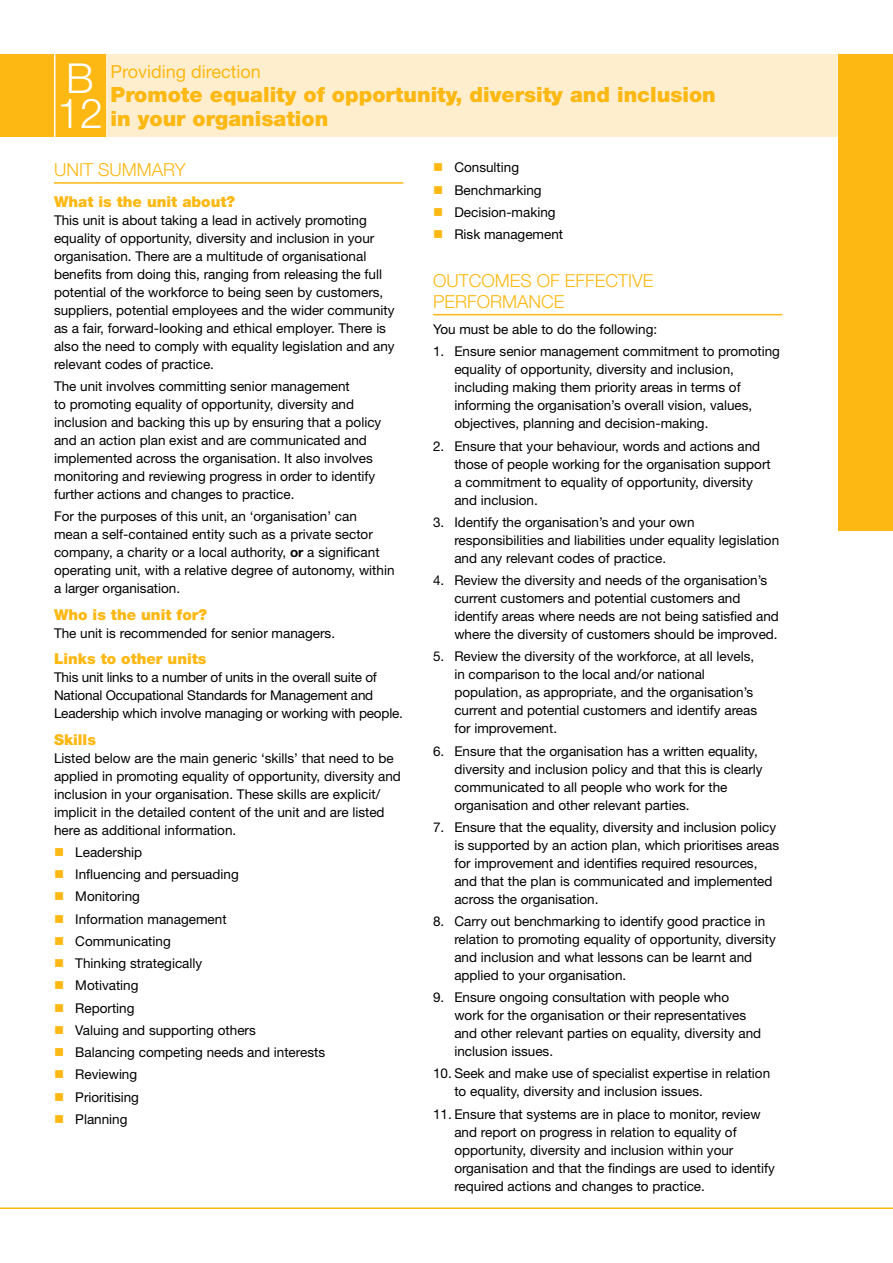
<style>
.page{position:relative;width:893px;height:1263px;background:#fff}
.page>*{position:absolute;margin:0;border:0;box-sizing:border-box;transform-origin:0 0}
.t1{font:300 41.4px/35.1px "Helvetica Neue";color:#fff}
.t2{font:900 21px/24px "Helvetica Neue";color:#fdb813}
.t3{font:300 18px/21px "Helvetica Neue";color:#fdb813}
.t4{font:18px "Helvetica Neue";color:#fdb813}
.t5{font:900 15px "Helvetica Neue";color:#fdb813}
.t6{font:13.5px/18px "Helvetica Neue";color:#000}
.s1{font-weight:700}
</style>
<div class="page">
<hr style="left:0;top:1207px;width:893px;height:2px;background:#fdb813">
<div style="left:55px;top:54px;width:838px;height:82px;background:#ffeece"></div>
<div style="left:0;top:54px;width:105px;height:82px;background:#fdb813"></div>
<hr style="left:54px;top:53px;width:2px;height:85px;background:#fff">
<hr style="left:837px;top:53px;width:2px;height:85px;background:#fff">
<div style="left:839px;top:54px;width:54px;height:476px;background:#fdb813"></div>
<hr style="left:54px;top:182px;width:349px;height:2px;background:#fdb813">
<hr style="left:433px;top:314px;width:349px;height:1px;background:#fdb813">
<h1 class="t1" style="left:57px;top:59px;width:47px">B<br>12</h1>
<h3 class="t4" style="left:111px;top:61px;width:152px">Providing direction</h3>
<h2 class="t2" style="left:111px;top:82px;width:607px">Promote equality of opportunity, diversity and inclusion in your organisation</h2>
<h3 class="t3" style="left:54px;top:158px;width:133px">UNIT SUMMARY</h3>
<p class="t5" style="left:54px;top:192px;width:183px">What is the unit about?</p>
<p class="t6" style="left:54px;top:211px;width:342px">This unit is about taking a lead in actively promoting equality of opportunity, diversity and inclusion in your organisation. There are a multitude of organisational benefits from doing this, ranging from releasing the full potential of the workforce to being seen by customers, suppliers, potential employees and the wider community as a fair, forward-looking and ethical employer. There is also the need to comply with equality legislation and any relevant codes of practice.</p>
<p class="t6" style="left:54px;top:377px;width:329px">The unit involves committing senior management<br>to promoting equality of opportunity, diversity and inclusion and backing this up by ensuring that a policy and an action plan exist and are communicated and implemented across the organisation. It also involves monitoring and reviewing progress in order to identify further actions and changes to practice.</p>
<p class="t6" style="left:54px;top:507px;width:342px">For the purposes of this unit, an ‘organisation’ can<br>mean a self-contained entity such as a private sector company, a charity or a local authority, <span class="s1">or</span> a significant operating unit, with a relative degree of autonomy, within a larger organisation.</p>
<p class="t5" style="left:54px;top:605px;width:155px">Who is the unit for?</p>
<p class="t6" style="left:54px;top:624px;width:283px">The unit is recommended for senior managers.</p>
<p class="t5" style="left:54px;top:650px;width:154px">Links to other units</p>
<p class="t6" style="left:54px;top:668px;width:350px">This unit links to a number of units in the overall suite of<br>National Occupational Standards for Management and<br>Leadership which involve managing or working with people.</p>
<p class="t5" style="left:54px;top:730px;width:43px">Skills</p>
<p class="t6" style="left:54px;top:749px;width:348px">Listed below are the main generic ‘skills’ that need to be applied in promoting equality of opportunity, diversity and inclusion in your organisation. These skills are explicit/ implicit in the detailed content of the unit and are listed here as additional information.</p>
<p class="t6" style="left:75px;top:841px;width:251px;line-height:22.2px">Leadership<br>Influencing and persuading<br>Monitoring<br>Information management<br>Communicating<br>Thinking strategically<br>Motivating<br>Reporting<br>Valuing and supporting others<br>Balancing competing needs and interests<br>Reviewing<br>Prioritising<br>Planning</p>
<p class="t6" style="left:454px;top:156px;width:110px;line-height:22.2px">Consulting<br>Benchmarking<br>Decision-making<br>Risk management</p>
<h3 class="t3" style="left:433px;top:269px;width:222px">OUTCOMES OF EFFECTIVE<br>PERFORMANCE</h3>
<p class="t6" style="left:433px;top:320px;width:226px">You must be able to do the following:</p>
<p class="t6" style="left:454px;top:342px;width:327px;text-indent:-21px">1. Ensure senior management commitment to promoting equality of opportunity, diversity and inclusion, including making them priority areas in terms of informing the organisation’s overall vision, values, objectives, planning and decision-making.</p>
<p class="t6" style="left:454px;top:436px;width:318px;text-indent:-21px">2. Ensure that your behaviour, words and actions and those of people working for the organisation support a commitment to equality of opportunity, diversity and inclusion.</p>
<p class="t6" style="left:454px;top:513px;width:326px;text-indent:-21px">3. Identify the organisation’s and your own responsibilities and liabilities under equality legislation and any relevant codes of practice.</p>
<p class="t6" style="left:454px;top:571px;width:326px;text-indent:-21px">4. Review the diversity and needs of the organisation’s current customers and potential customers and identify areas where needs are not being satisfied and where the diversity of customers should be improved.</p>
<p class="t6" style="left:454px;top:647px;width:304px;text-indent:-21px">5. Review the diversity of the workforce, at all levels, in comparison to the local and/or national population, as appropriate, and the organisation’s current and potential customers and identify areas for improvement.</p>
<p class="t6" style="left:454px;top:741px;width:310px;text-indent:-21px">6. Ensure that the organisation has a written equality, diversity and inclusion policy and that this is clearly communicated to all people who work for the organisation and other relevant parties.</p>
<p class="t6" style="left:454px;top:818px;width:326px;text-indent:-21px">7. Ensure that the equality, diversity and inclusion policy is supported by an action plan, which prioritises areas for improvement and identifies required resources, and that the plan is communicated and implemented across the organisation.</p>
<p class="t6" style="left:454px;top:912px;width:323px;text-indent:-21px">8. Carry out benchmarking to identify good practice in relation to promoting equality of opportunity, diversity and inclusion and what lessons can be learnt and applied to your organisation.</p>
<p class="t6" style="left:454px;top:988px;width:308px;text-indent:-21px">9. Ensure ongoing consultation with people who work for the organisation or their representatives and other relevant parties on equality, diversity and inclusion issues.</p>
<p class="t6" style="left:454px;top:1064px;width:317px;text-indent:-21px">10. Seek and make use of specialist expertise in relation to equality, diversity and inclusion issues.</p>
<p class="t6" style="left:454px;top:1105px;width:322px;text-indent:-21px">11. Ensure that systems are in place to monitor, review and report on progress in relation to equality of opportunity, diversity and inclusion within your organisation and that the findings are used to identify required actions and changes to practice.</p>
</div>
